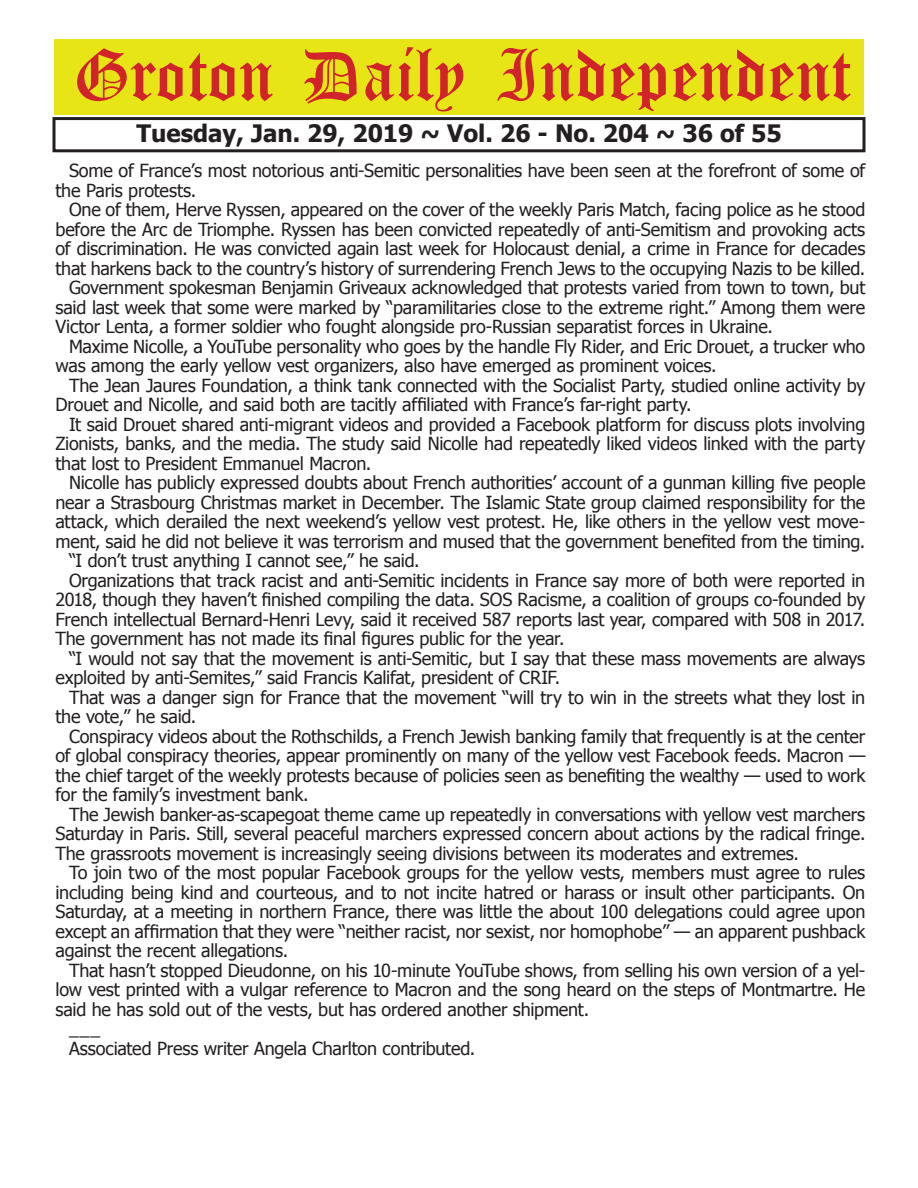
<style>
.page{position:relative;width:918px;height:1188px;background:#fff}
.page>*{position:absolute;margin:0;border:0;box-sizing:border-box;transform-origin:0 0}
.t1{font:54px "Old English Five";color:#d1232a}
.t2{font:700 24px "Tahoma";color:#231f20}
.t3{font:18px/19.5px "Tahoma";letter-spacing:-.01em;color:#231f20}
</style>
<div class="page">
<div style="left:52px;top:117px;width:814px;height:35px;border:3px solid #231f20"></div>
<div style="left:54px;top:40px;width:810px;height:75px;background:#e7e515"></div>
<h1 class="t1" style="left:73px;top:50px;width:779px">Groton Daily Independent</h1>
<h2 class="t2" style="left:137px;top:116px;width:647px">Tuesday, Jan. 29, 2019 ~ Vol. 26 - No. 204 ~ 36 of 55</h2>
<p class="t3" style="left:56px;top:160px;width:811px;text-indent:14px">Some of France’s most notorious anti-Semitic personalities have been seen at the forefront of some of the Paris protests.</p>
<p class="t3" style="left:69px;top:199px;width:798px">One of them, Herve Ryssen, appeared on the cover of the weekly Paris Match, facing police as he stood</p>
<p class="t3" style="left:56px;top:219px;width:811px">before the Arc de Triomphe. Ryssen has been convicted repeatedly of anti-Semitism and provoking acts</p>
<p class="t3" style="left:56px;top:238px;width:811px">of discrimination. He was convicted again last week for Holocaust denial, a crime in France for decades</p>
<p class="t3" style="left:56px;top:258px;width:811px">that harkens back to the country’s history of surrendering French Jews to the occupying Nazis to be killed.</p>
<p class="t3" style="left:69px;top:277px;width:798px">Government spokesman Benjamin Griveaux acknowledged that protests varied from town to town, but</p>
<p class="t3" style="left:56px;top:297px;width:811px">said last week that some were marked by “paramilitaries close to the extreme right.” Among them were</p>
<p class="t3" style="left:56px;top:316px;width:719px">Victor Lenta, a former soldier who fought alongside pro-Russian separatist forces in Ukraine.</p>
<p class="t3" style="left:69px;top:336px;width:798px">Maxime Nicolle, a YouTube personality who goes by the handle Fly Rider, and Eric Drouet, a trucker who</p>
<p class="t3" style="left:56px;top:355px;width:663px">was among the early yellow vest organizers, also have emerged as prominent voices.</p>
<p class="t3" style="left:69px;top:375px;width:798px">The Jean Jaures Foundation, a think tank connected with the Socialist Party, studied online activity by</p>
<p class="t3" style="left:56px;top:394px;width:638px">Drouet and Nicolle, and said both are tacitly affiliated with France’s far-right party.</p>
<p class="t3" style="left:69px;top:414px;width:798px">It said Drouet shared anti-migrant videos and provided a Facebook platform for discuss plots involving</p>
<p class="t3" style="left:56px;top:433px;width:811px">Zionists, banks, and the media. The study said Nicolle had repeatedly liked videos linked with the party</p>
<p class="t3" style="left:56px;top:453px;width:317px">that lost to President Emmanuel Macron.</p>
<p class="t3" style="left:69px;top:472px;width:798px">Nicolle has publicly expressed doubts about French authorities’ account of a gunman killing five people</p>
<p class="t3" style="left:56px;top:492px;width:811px">near a Strasbourg Christmas market in December. The Islamic State group claimed responsibility for the</p>
<p class="t3" style="left:56px;top:511px;width:812px">attack, which derailed the next weekend’s yellow vest protest. He, like others in the yellow vest move-</p>
<p class="t3" style="left:56px;top:531px;width:811px">ment, said he did not believe it was terrorism and mused that the government benefited from the timing.</p>
<p class="t3" style="left:69px;top:550px;width:352px">“I don’t trust anything I cannot see,” he said.</p>
<p class="t3" style="left:69px;top:570px;width:798px">Organizations that track racist and anti-Semitic incidents in France say more of both were reported in</p>
<p class="t3" style="left:56px;top:589px;width:811px">2018, though they haven’t finished compiling the data. SOS Racisme, a coalition of groups co-founded by</p>
<p class="t3" style="left:56px;top:609px;width:811px">French intellectual Bernard-Henri Levy, said it received 587 reports last year, compared with 508 in 2017.</p>
<p class="t3" style="left:56px;top:628px;width:511px">The government has not made its final figures public for the year.</p>
<p class="t3" style="left:69px;top:648px;width:798px">“I would not say that the movement is anti-Semitic, but I say that these mass movements are always</p>
<p class="t3" style="left:56px;top:667px;width:506px">exploited by anti-Semites,” said Francis Kalifat, president of CRIF.</p>
<p class="t3" style="left:69px;top:687px;width:798px">That was a danger sign for France that the movement “will try to win in the streets what they lost in</p>
<p class="t3" style="left:56px;top:706px;width:142px">the vote,” he said.</p>
<p class="t3" style="left:69px;top:726px;width:798px">Conspiracy videos about the Rothschilds, a French Jewish banking family that frequently is at the center</p>
<p class="t3" style="left:56px;top:745px;width:811px">of global conspiracy theories, appear prominently on many of the yellow vest Facebook feeds. Macron —</p>
<p class="t3" style="left:56px;top:765px;width:811px">the chief target of the weekly protests because of policies seen as benefiting the wealthy — used to work</p>
<p class="t3" style="left:56px;top:784px;width:255px">for the family’s investment bank.</p>
<p class="t3" style="left:69px;top:804px;width:798px">The Jewish banker-as-scapegoat theme came up repeatedly in conversations with yellow vest marchers</p>
<p class="t3" style="left:56px;top:823px;width:811px">Saturday in Paris. Still, several peaceful marchers expressed concern about actions by the radical fringe.</p>
<p class="t3" style="left:56px;top:843px;width:745px">The grassroots movement is increasingly seeing divisions between its moderates and extremes.</p>
<p class="t3" style="left:69px;top:862px;width:798px">To join two of the most popular Facebook groups for the yellow vests, members must agree to rules</p>
<p class="t3" style="left:56px;top:882px;width:811px">including being kind and courteous, and to not incite hatred or harass or insult other participants. On</p>
<p class="t3" style="left:56px;top:901px;width:811px">Saturday, at a meeting in northern France, there was little the about 100 delegations could agree upon</p>
<p class="t3" style="left:56px;top:921px;width:811px">except an affirmation that they were “neither racist, nor sexist, nor homophobe” — an apparent pushback</p>
<p class="t3" style="left:56px;top:940px;width:234px">against the recent allegations.</p>
<p class="t3" style="left:69px;top:960px;width:798px">That hasn’t stopped Dieudonne, on his 10-minute YouTube shows, from selling his own version of a yel-</p>
<p class="t3" style="left:56px;top:979px;width:811px">low vest printed with a vulgar reference to Macron and the song heard on the steps of Montmartre. He</p>
<p class="t3" style="left:56px;top:999px;width:535px">said he has sold out of the vests, but has ordered another shipment.</p>
<p class="t3" style="left:69px;top:1018px;width:33px">___</p>
<p class="t3" style="left:69px;top:1038px;width:408px">Associated Press writer Angela Charlton contributed.</p>
</div>
